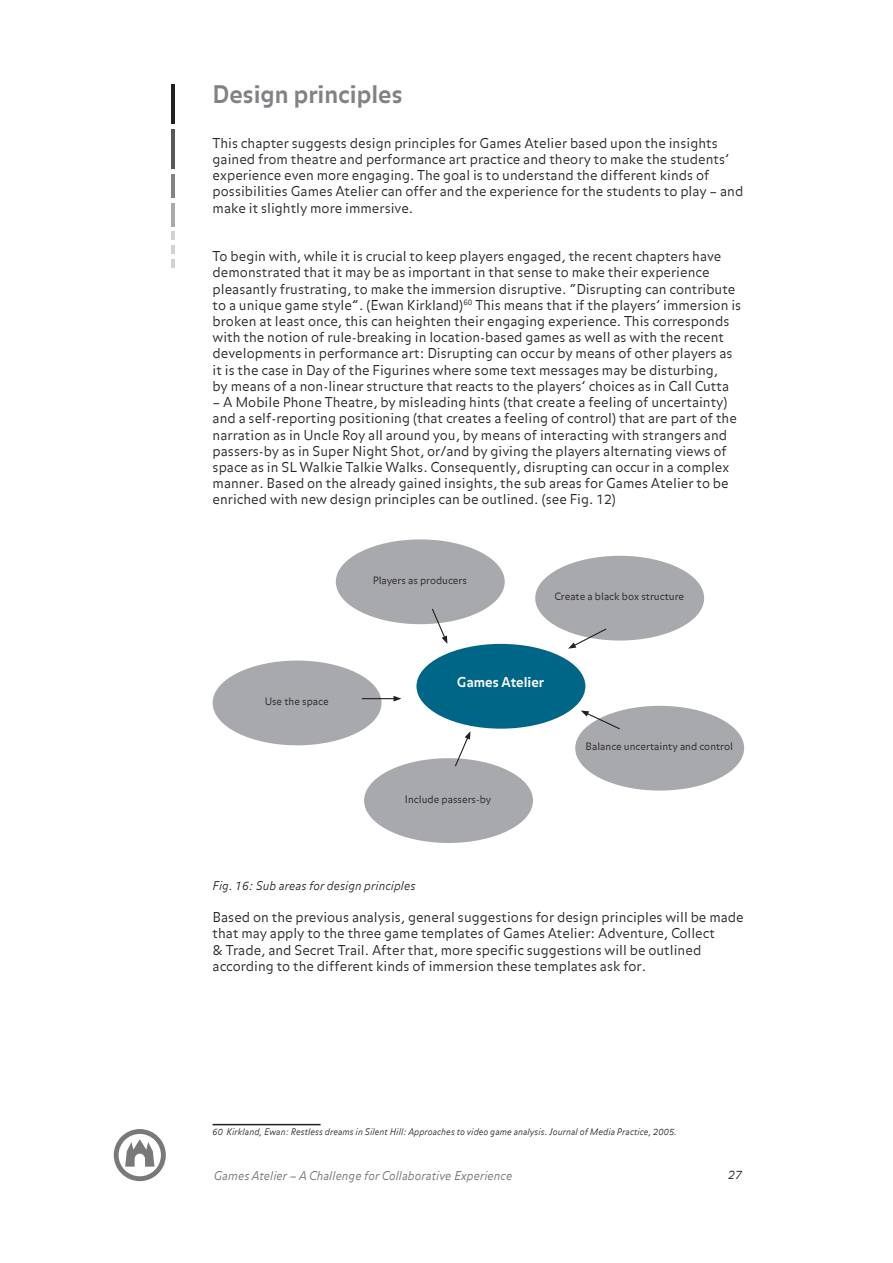
<style>
.page{position:relative;width:893px;height:1263px;background:#fff}
.page>*{position:absolute;margin:0;border:0;box-sizing:border-box;transform-origin:0 0}
.t1{font:700 24px "Balance";color:#808285}
.t2{font:300 13.5px/16.2px "Balance";color:#231f20}
.t3{font:700 13.5px "Balance";color:#fff}
.t4{font:italic 300 12px "Balance";color:#6c6d70}
.t5{font:italic 300 12px "Balance";color:#231f20}
.t6{font:300 10.05px "Balance";color:#231f20}
.t7{font:italic 300 9px "Balance";color:#231f20}
</style>
<div class="page">
<hr style="left:171px;top:84px;width:4px;height:40px;background:#231f20">
<svg style="left:114px;top:1129px;width:52px;height:52px"></svg>
<hr style="left:171px;top:129px;width:4px;height:40px;background:#57585a">
<hr style="left:171px;top:174px;width:4px;height:24px;background:#808285">
<hr style="left:171px;top:203px;width:4px;height:23px;background:#a8a9ad">
<svg style="left:171px;top:232px;width:4px;height:36px"></svg>
<div style="left:416px;top:644px;width:169px;height:85px;background:#068;border-radius:50%"></div>
<div style="left:336px;top:539px;width:169px;height:85px;background:#a8a9ad;border-radius:50%"></div>
<div style="left:535px;top:556px;width:169px;height:84px;background:#a8a9ad;border-radius:50%"></div>
<div style="left:213px;top:660px;width:169px;height:85px;background:#a8a9ad;border-radius:50%"></div>
<div style="left:364px;top:758px;width:169px;height:85px;background:#a8a9ad;border-radius:50%"></div>
<div style="left:575px;top:706px;width:169px;height:84px;background:#a8a9ad;border-radius:50%"></div>
<svg style="left:431px;top:608px;width:16px;height:36px"></svg>
<hr style="left:362px;top:698px;width:33px;height:1px;background:#231f20">
<svg style="left:393px;top:696px;width:8px;height:5px"></svg>
<svg style="left:454px;top:731px;width:16px;height:36px"></svg>
<svg style="left:568px;top:628px;width:39px;height:21px"></svg>
<svg style="left:581px;top:710px;width:40px;height:20px"></svg>
<hr style="left:213px;top:1124px;width:108px;height:1px;background:#231f20">
<h1 class="t1" style="left:213px;top:80px;width:191px">Design principles</h1>
<p class="t2" style="left:213px;top:136px;width:532px">This chapter suggests design principles for Games Atelier based upon the insights gained from theatre and performance art practice and theory to make the students’ experience even more engaging. The goal is to understand the different kinds of possibilities Games Atelier can offer and the experience for the students to play – and make it slightly more immersive.</p>
<p class="t2" style="left:213px;top:249px;width:530px">To begin with, while it is crucial to keep players engaged, the recent chapters have demonstrated that it may be as important in that sense to make their experience pleasantly frustrating, to make the immersion disruptive. “Disrupting can contribute to a unique game style”. (Ewan Kirkland)<sup>60</sup> This means that if the players’ immersion is broken at least once, this can heighten their engaging experience. This corresponds with the notion of rule-breaking in location-based games as well as with the recent developments in performance art: Disrupting can occur by means of other players as it is the case in Day of the Figurines where some text messages may be disturbing,<br>by means of a non-linear structure that reacts to the players’ choices as in Call Cutta</p>
<p class="t2" style="left:213px;top:395px;width:526px">– A Mobile Phone Theatre, by misleading hints (that create a feeling of uncertainty) and a self-reporting positioning (that creates a feeling of control) that are part of the narration as in Uncle Roy all around you, by means of interacting with strangers and passers-by as in Super Night Shot, or/and by giving the players alternating views of space as in SL Walkie Talkie Walks. Consequently, disrupting can occur in a complex manner. Based on the already gained insights, the sub areas for Games Atelier to be enriched with new design principles can be outlined. (see Fig. 12)</p>
<p class="t6" style="left:265px;top:695px;width:66px">Use the space</p>
<p class="t6" style="left:373px;top:574px;width:96px">Players as producers</p>
<p class="t6" style="left:554px;top:591px;width:131px">Create a black box structure</p>
<p class="t3" style="left:457px;top:674px;width:89px">Games Atelier</p>
<p class="t6" style="left:405px;top:793px;width:88px">Include passers-by</p>
<p class="t6" style="left:586px;top:741px;width:149px">Balance uncertainty and control</p>
<p class="t5" style="left:213px;top:878px;width:205px">Fig. 16: Sub areas for design principles</p>
<p class="t2" style="left:213px;top:910px;width:533px">Based on the previous analysis, general suggestions for design principles will be made that may apply to the three game templates of Games Atelier: Adventure, Collect<br>&amp; Trade, and Secret Trail. After that, more specific suggestions will be outlined according to the different kinds of immersion these templates ask for.</p>
<p class="t7" style="left:213px;top:1127px;width:466px">60 Kirkland, Ewan: Restless dreams in Silent Hill: Approaches to video game analysis. Journal of Media Practice, 2005.</p>
<p class="t4" style="left:214px;top:1169px;width:300px">Games Atelier – A Challenge for Collaborative Experience</p>
<p class="t5" style="left:728px;top:1168px;width:15px">27</p>
</div>
